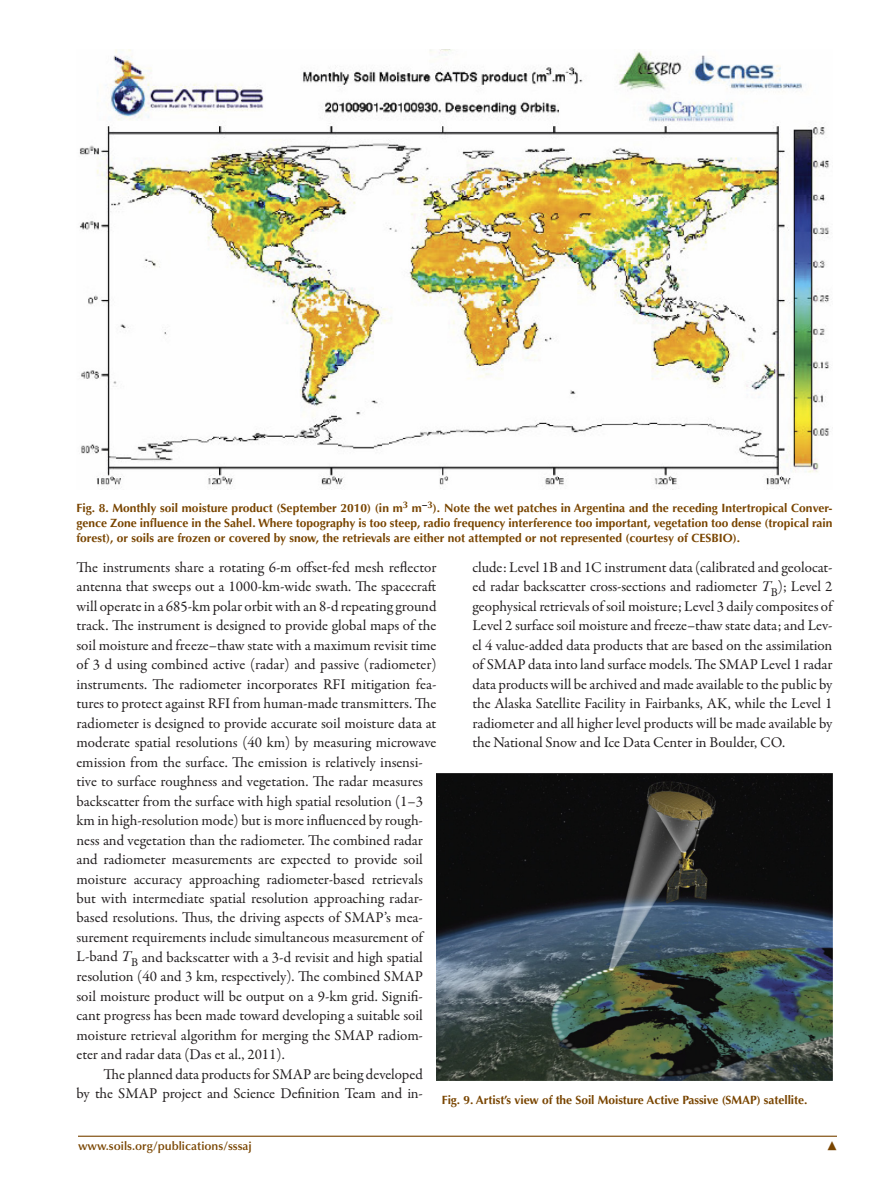
<style>
.page{position:relative;width:891px;height:1188px;background:#fff}
.page>*{position:absolute;margin:0;border:0;box-sizing:border-box;transform-origin:0 0}
.t1{font:15px/19.5px "Garamond Premr Pro";letter-spacing:-.005em;color:#231f20}
.t2{font:700 12px/15px "Optima LT Std";letter-spacing:-.005em;color:#794500;text-align:justify}
.t3{font:600 12px "Optima LT Std";color:#794500}
.t4{font:12px "CCP Font";color:#794500}
.s1{font-style:italic}
</style>
<div class="page">
<hr style="left:78px;top:1136px;width:759px;height:1px;background:#794500">
<img style="left:79px;top:50px;width:751px;height:439px">
<img style="left:436px;top:774px;width:396px;height:306px">
<p class="t2" style="left:76px;top:500px;width:758px">Fig. 8. Monthly soil moisture product (September 2010) (in m<sup>3</sup> m<sup>−</sup><sup>3</sup>). Note the wet patches in Argentina and the receding Intertropical Conver&shy;gence Zone influence in the Sahel. Where topography is too steep, radio frequency interference too important, vegetation too dense (tropical rain forest), or soils are frozen or covered by snow, the retrievals are either not attempted or not represented (courtesy of CESBIO).</p>
<p class="t1" style="left:472px;top:557px;width:362px;text-align:justify">clude: Level 1B and 1C instrument data (calibrated and geolocat&shy;ed radar backscatter cross-sections and radiometer <span class="s1">T</span><sub>B</sub>); Level 2 geophysical retrievals of soil moisture; Level 3 daily composites of Level 2 surface soil moisture and freeze–thaw state data; and Lev&shy;el 4 value-added data products that are based on the assimilation of SMAP data into land surface models. The SMAP Level 1 radar data products will be archived and made available to the public by the Alaska Satellite Facility in Fairbanks, AK, while the Level 1 radiometer and all higher level products will be made available by the National Snow and Ice Data Center in Boulder, CO.</p>
<p class="t1" style="left:76px;top:557px;width:362px">The instruments share a rotating 6-m offset-fed mesh reflector antenna that sweeps out a 1000-km-wide swath. The spacecraft will operate in a 685-km polar orbit with an 8-d repeating ground track. The instrument is designed to provide global maps of the soil moisture and freeze–thaw state with a maximum revisit time of 3 d using combined active (radar) and passive (radiometer) instruments. The radiometer incorporates RFI mitigation fea&shy;tures to protect against RFI from human-made transmitters. The radiometer is designed to provide accurate soil moisture data at moderate spatial resolutions (40 km) by measuring microwave emission from the surface. The emission is relatively insensi&shy;tive to surface roughness and vegetation. The radar measures backscatter from the surface with high spatial resolution (1–3 km in high-resolution mode) but is more influenced by rough&shy;ness and vegetation than the radiometer. The combined radar and radiometer measurements are expected to provide soil moisture accuracy approaching radiometer-based retrievals but with intermediate spatial resolution approaching radar&shy;based resolutions. Thus, the driving aspects of SMAP’s mea&shy;surement requirements include simultaneous measurement of L-band <span class="s1">T</span><sub>B</sub> and backscatter with a 3-d revisit and high spatial resolution (40 and 3 km, respectively). The combined SMAP soil moisture product will be output on a 9-km grid. Signifi&shy;cant progress has been made toward developing a suitable soil moisture retrieval algorithm for merging the SMAP radiom&shy;eter and radar data (Das et al., 2011).</p>
<p class="t1" style="left:77px;top:1064px;width:348px;text-align:right">The planned data products for SMAP are being developed<br>by the SMAP project and Science Definition Team and in-</p>
<p class="t2" style="left:442px;top:1093px;width:367px">Fig. 9. Artist’s view of the Soil Moisture Active Passive (SMAP) satellite.</p>
<p class="t3" style="left:78px;top:1139px;width:175px">www.soils.org/publications/sssaj</p>
<p class="t4" style="left:827px;top:1141px;width:11px">6</p>
</div>
